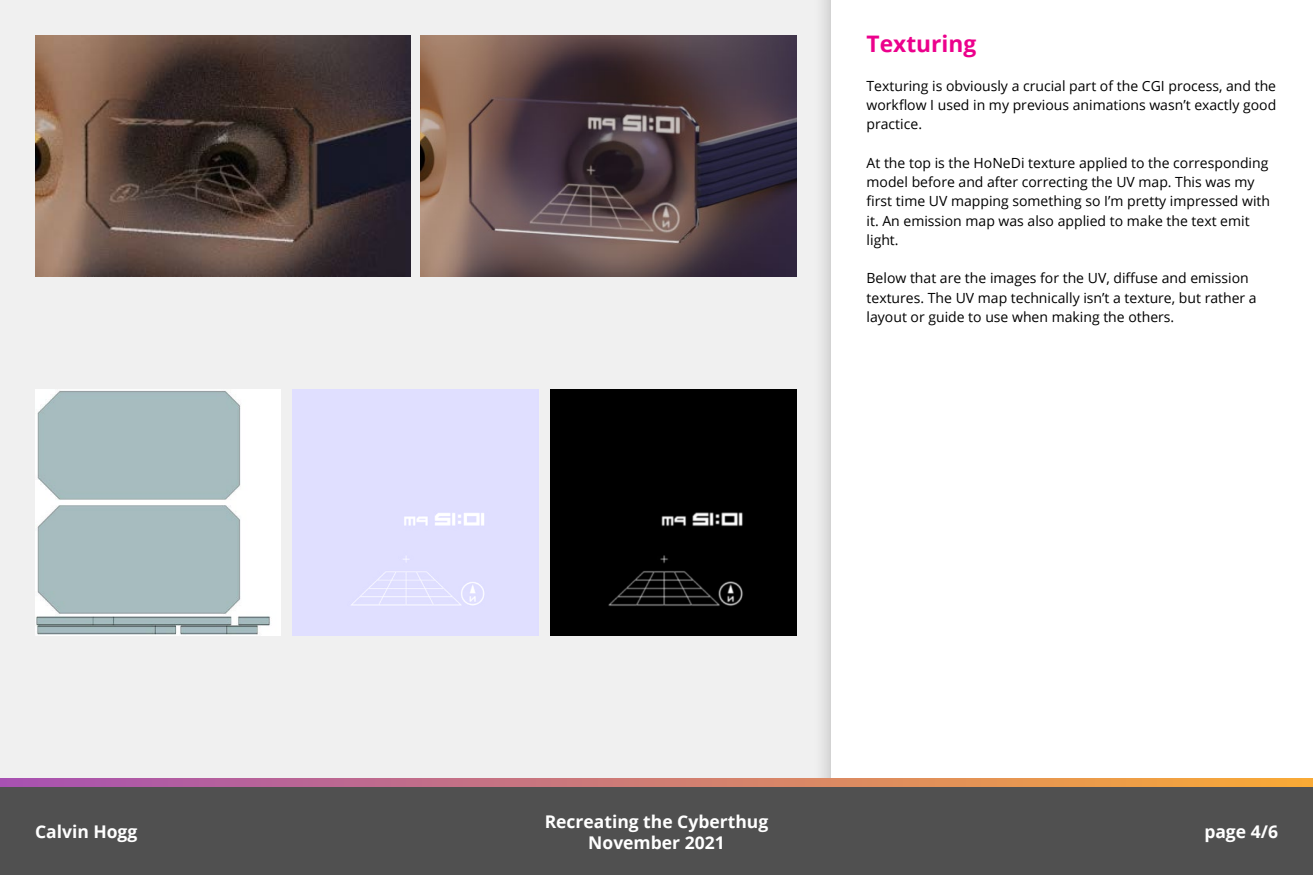
<style>
.page{position:relative;width:1313px;height:875px;background:#fff}
.page>*{position:absolute;margin:0;border:0;box-sizing:border-box;transform-origin:0 0}
.t1{font:700 22.75px "Open Sans";color:#ec008c}
.t2{font:700 17.5px/21px "Open Sans";color:#fff;text-align:center}
.Custom_style{font:14px/19.2px "Open Sans";color:#000}
</style>
<div class="page">
<div style="left:0;top:0;width:812px;height:779px;background:#f0f0f0"></div>
<div style="left:812px;top:0;width:500px;height:875px;background:#e5e5e5"></div>
<div style="left:831px;top:0;width:481px;height:875px;background:#fff"></div>
<svg style="left:0;top:779px;width:1312px;height:9px;background:#c1786f"></svg>
<div style="left:0;top:788px;width:1312px;height:87px;background:#505050"></div>
<img style="left:35px;top:35px;width:376px;height:241px">
<img style="left:420px;top:35px;width:376px;height:241px">
<img style="left:35px;top:389px;width:246px;height:246px">
<div style="left:293px;top:389px;width:246px;height:246px;background:#e0dfff"></div>
<div style="left:550px;top:389px;width:246px;height:246px;background:#000"></div>
<p class="t1" style="left:866px;top:28px;width:111px">Texturing</p>
<p class="Custom_style" style="left:866px;top:76px;width:411px;text-align:justify">Texturing is obviously a crucial part of the CGI process, and the workflow I used in my previous animations wasn’t exactly good practice.</p>
<p class="Custom_style" style="left:866px;top:153px;width:405px">At the top is the HoNeDi texture applied to the corresponding model before and after correcting the UV map. This was my first time UV mapping something so I’m pretty impressed with it. An emission map was also applied to make the text emit light.</p>
<p class="Custom_style" style="left:866px;top:268px;width:392px">Below that are the images for the UV, diffuse and emission textures. The UV map technically isn’t a texture, but rather a layout or guide to use when making the others.</p>
<p class="t2" style="left:544px;top:810px;width:225px">Recreating the Cyberthug<br>November 2021</p>
<p class="t2" style="left:35px;top:821px;width:104px">Calvin Hogg</p>
<p class="t2" style="left:1204px;top:821px;width:75px">page 4/6</p>
</div>
